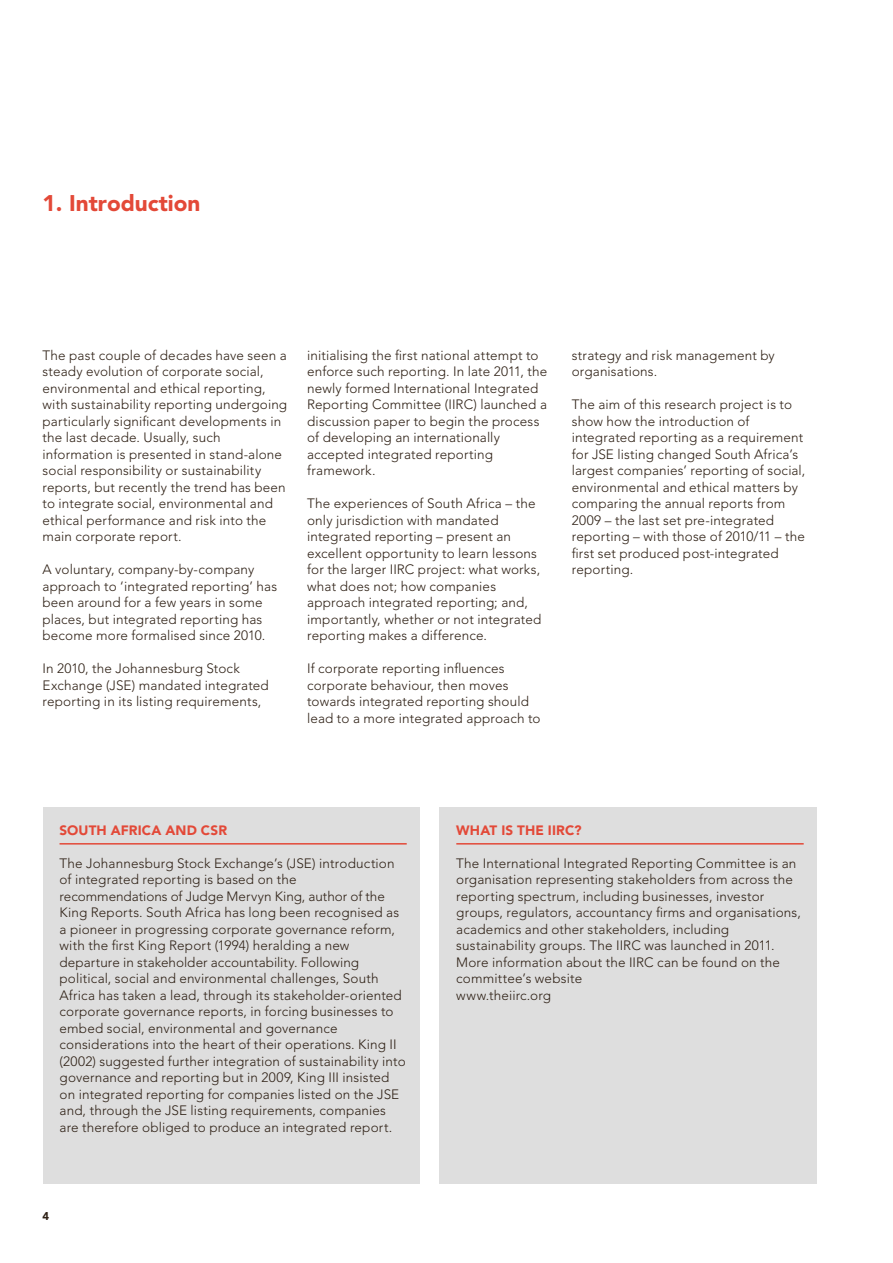
<style>
.page{position:relative;width:893px;height:1263px;background:#fff}
.page>*{position:absolute;margin:0;border:0;box-sizing:border-box;transform-origin:0 0}
.Heading_L1__Chapter{font:900 22.5px "Avenir LT Std";color:#e34938}
.body_text{font:300 13.5px/16.5px "Avenir LT Std";letter-spacing:.01em;color:#2f2116}
.Heading_L2{font:900 13.5px "Avenir LT Std";letter-spacing:.01em;color:#e34938}
.t1{font:900 11.25px "Avenir LT Std";color:#2f2116}
</style>
<div class="page">
<div style="left:439px;top:807px;width:377px;height:377px;background:#dedede"></div>
<hr style="left:456px;top:843px;width:348px;height:1px;background:#e34938">
<div style="left:43px;top:807px;width:376px;height:377px;background:#dedede"></div>
<hr style="left:60px;top:843px;width:347px;height:1px;background:#e34938">
<p class="Heading_L1__Chapter" style="left:43px;top:190px;width:159px">1. Introduction</p>
<p class="body_text" style="left:43px;top:347px;width:246px">The past couple of decades have seen a steady evolution of corporate social, environmental and ethical reporting, with sustainability reporting undergoing particularly significant developments in the last decade. Usually, such information is presented in stand-alone social responsibility or sustainability reports, but recently the trend has been to integrate social, environmental and ethical performance and risk into the main corporate report.</p>
<p class="body_text" style="left:43px;top:561px;width:236px">A voluntary, company-by-company approach to ‘integrated reporting’ has been around for a few years in some places, but integrated reporting has become more formalised since 2010.</p>
<p class="body_text" style="left:43px;top:661px;width:228px">In 2010, the Johannesburg Stock<br>Exchange (JSE) mandated integrated reporting in its listing requirements,</p>
<p class="body_text" style="left:307px;top:347px;width:242px">initialising the first national attempt to enforce such reporting. In late 2011, the newly formed International Integrated Reporting Committee (IIRC) launched a discussion paper to begin the process of developing an internationally accepted integrated reporting framework.</p>
<p class="body_text" style="left:307px;top:495px;width:236px">The experiences of South Africa – the only jurisdiction with mandated integrated reporting – present an excellent opportunity to learn lessons for the larger IIRC project: what works, what does not; how companies approach integrated reporting; and, importantly, whether or not integrated reporting makes a difference.</p>
<p class="body_text" style="left:307px;top:661px;width:235px">If corporate reporting influences corporate behaviour, then moves towards integrated reporting should lead to a more integrated approach to</p>
<p class="body_text" style="left:572px;top:347px;width:205px">strategy and risk management by organisations.</p>
<p class="body_text" style="left:572px;top:396px;width:235px">The aim of this research project is to show how the introduction of integrated reporting as a requirement for JSE listing changed South Africa’s largest companies’ reporting of social, environmental and ethical matters by comparing the annual reports from 2009 – the last set pre-integrated reporting – with those of 2010/11 – the first set produced post-integrated reporting.</p>
<p class="Heading_L2" style="left:60px;top:822px;width:169px">SOUTH AFRICA AND CSR</p>
<p class="body_text" style="left:60px;top:855px;width:348px">The Johannesburg Stock Exchange’s (JSE) introduction of integrated reporting is based on the recommendations of Judge Mervyn King, author of the King Reports. South Africa has long been recognised as a pioneer in progressing corporate governance reform, with the first King Report (1994) heralding a new departure in stakeholder accountability. Following political, social and environmental challenges, South Africa has taken a lead, through its stakeholder-oriented corporate governance reports, in forcing businesses to embed social, environmental and governance considerations into the heart of their operations. King II (2002) suggested further integration of sustainability into governance and reporting but in 2009, King III insisted on integrated reporting for companies listed on the JSE and, through the JSE listing requirements, companies are therefore obliged to produce an integrated report.</p>
<p class="t1" style="left:43px;top:1210px;width:8px">4</p>
<p class="Heading_L2" style="left:456px;top:822px;width:127px">WHAT IS THE IIRC?</p>
<p class="body_text" style="left:456px;top:855px;width:346px">The International Integrated Reporting Committee is an organisation representing stakeholders from across the reporting spectrum, including businesses, investor groups, regulators, accountancy firms and organisations, academics and other stakeholders, including sustainability groups. The IIRC was launched in 2011.<br>More information about the IIRC can be found on the committee’s website<br>www.theiirc.org</p>
</div>
